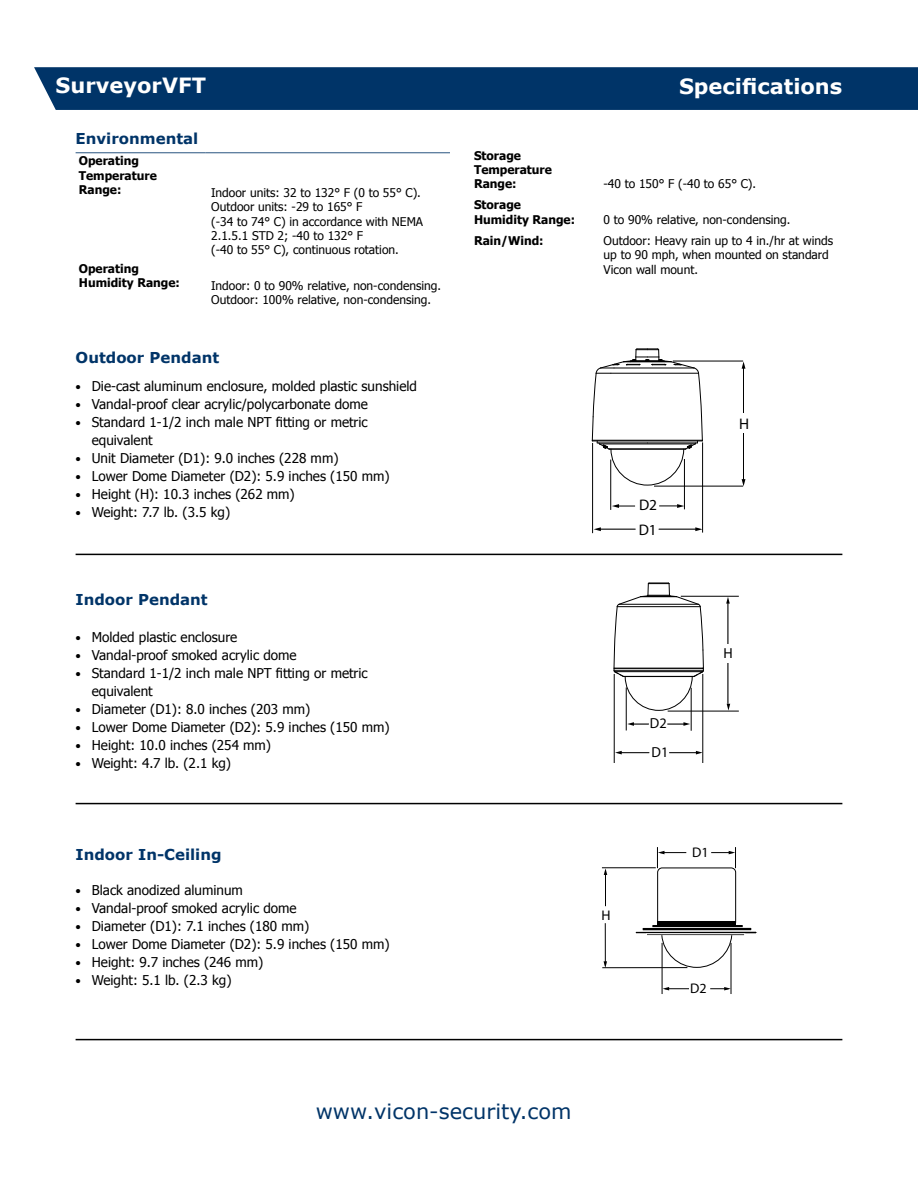
<style>
.page{position:relative;width:918px;height:1188px;background:#fff}
.page>*{position:absolute;margin:0;border:0;box-sizing:border-box;transform-origin:0 0}
.t1{font:700 21px "Verdana";color:#fff}
.t2{font:21px "Verdana";color:#003468}
.t3{font:15.3px "Myriad";color:#000}
.t4{font:700 15px "Verdana";color:#003468}
.t5{font:14.55px "Myriad";color:#000}
.t6{font:13.95px "Myriad";color:#000}
.t7{font:13.5px/18px "Tahoma";color:#000}
.t8{font:12px/14.4px "Tahoma";color:#000}
.t9{font:700 12px/14.4px "Tahoma";color:#000}
.s1{font-size:12px}
</style>
<div class="page">
<div style="left:34px;top:67px;width:884px;height:43px;background:#003468"></div>
<hr style="left:76px;top:152px;width:129px;height:1px;background:#40678e">
<hr style="left:205px;top:152px;width:245px;height:1px;background:#40678e">
<hr style="left:592px;top:443px;width:1px;height:90px;background:#000">
<hr style="left:673px;top:361px;width:70px;height:1px;background:#000">
<hr style="left:654px;top:486px;width:89px;height:1px;background:#000">
<hr style="left:702px;top:442px;width:1px;height:91px;background:#000">
<hr style="left:610px;top:460px;width:1px;height:50px;background:#000">
<hr style="left:684px;top:459px;width:1px;height:50px;background:#000">
<svg style="left:695px;top:527px;width:8px;height:4px"></svg>
<svg style="left:594px;top:527px;width:7px;height:4px"></svg>
<hr style="left:600px;top:529px;width:36px;height:1px;background:#000">
<hr style="left:659px;top:529px;width:37px;height:1px;background:#000">
<svg style="left:612px;top:504px;width:23px;height:4px"></svg>
<svg style="left:659px;top:504px;width:25px;height:4px"></svg>
<svg style="left:742px;top:361px;width:3px;height:8px"></svg>
<svg style="left:742px;top:479px;width:3px;height:7px"></svg>
<hr style="left:743px;top:367px;width:1px;height:113px;background:#000">
<div style="left:739px;top:414px;width:8px;height:19px;background:#fff"></div>
<svg style="left:592px;top:348px;width:111px;height:138px"></svg>
<hr style="left:76px;top:554px;width:766px;height:1px;background:#000">
<hr style="left:76px;top:803px;width:766px;height:1px;background:#000">
<hr style="left:681px;top:596px;width:58px;height:1px;background:#000">
<hr style="left:668px;top:711px;width:71px;height:1px;background:#000">
<svg style="left:726px;top:597px;width:4px;height:7px"></svg>
<svg style="left:727px;top:704px;width:3px;height:7px"></svg>
<hr style="left:728px;top:603px;width:1px;height:101px;background:#000">
<hr style="left:614px;top:674px;width:1px;height:89px;background:#000">
<hr style="left:702px;top:674px;width:1px;height:89px;background:#000">
<svg style="left:615px;top:751px;width:34px;height:3px"></svg>
<svg style="left:669px;top:751px;width:34px;height:3px"></svg>
<hr style="left:626px;top:687px;width:1px;height:43px;background:#000">
<hr style="left:691px;top:688px;width:1px;height:43px;background:#000">
<svg style="left:627px;top:722px;width:22px;height:4px"></svg>
<svg style="left:667px;top:722px;width:23px;height:4px"></svg>
<div style="left:714px;top:644px;width:28px;height:19px;background:#fff"></div>
<svg style="left:613px;top:582px;width:91px;height:129px"></svg>
<div style="left:657px;top:868px;width:79px;height:59px;border:1px solid #000;border-radius:5px"></div>
<hr style="left:602px;top:967px;width:85px;height:1px;background:#000">
<svg style="left:604px;top:923px;width:3px;height:45px"></svg>
<hr style="left:602px;top:867px;width:54px;height:1px;background:#000">
<hr style="left:605px;top:871px;width:1px;height:35px;background:#000">
<svg style="left:604px;top:868px;width:3px;height:7px"></svg>
<hr style="left:731px;top:943px;width:1px;height:51px;background:#000">
<hr style="left:662px;top:943px;width:1px;height:51px;background:#000">
<svg style="left:710px;top:987px;width:21px;height:3px"></svg>
<svg style="left:663px;top:987px;width:26px;height:3px"></svg>
<svg style="left:711px;top:847px;width:25px;height:21px"></svg>
<svg style="left:657px;top:847px;width:29px;height:21px"></svg>
<div style="left:642px;top:927px;width:110px;height:4px;border:1px solid #fff"></div>
<hr style="left:635px;top:931px;width:122px;height:3px;background:#000">
<div style="left:634px;top:930px;width:124px;height:5px;border:1px solid #fff"></div>
<div style="left:646px;top:934px;width:99px;height:2px;border:1px solid #fff"></div>
<svg style="left:661px;top:934px;width:72px;height:34px"></svg>
<hr style="left:652px;top:925px;width:91px;height:2px;background:#000">
<hr style="left:658px;top:922px;width:78px;height:4px;background:#000">
<hr style="left:76px;top:1039px;width:766px;height:1px;background:#000">
<h1 class="t1" style="left:56px;top:71px;width:152px">SurveyorVFT</h1>
<h1 class="t1" style="left:679px;top:71px;width:165px">Specifications</h1>
<p class="t4" style="left:76px;top:128px;width:124px">Environmental</p>
<p class="t9" style="left:79px;top:153px;width:79px">Operating<br>Temperature<br>Range:</p>
<p class="t9" style="left:474px;top:147px;width:79px">Storage<br>Temperature<br>Range:</p>
<p class="t8" style="left:604px;top:176px;width:154px">-40 to 150° F (-40 to 65° C).</p>
<p class="t8" style="left:211px;top:185px;width:213px">Indoor units: 32 to 132° F (0 to 55° C).<br>Outdoor units: -29 to 165° F<br>(-34 to 74° C) in accordance with NEMA<br>2.1.5.1 STD 2; -40 to 132° F<br>(-40 to 55° C), continuous rotation.</p>
<p class="t9" style="left:474px;top:197px;width:103px">Storage<br>Humidity Range:</p>
<p class="t8" style="left:604px;top:212px;width:188px">0 to 90% relative, non-condensing.</p>
<p class="t9" style="left:474px;top:233px;width:71px">Rain/Wind:</p>
<p class="t8" style="left:604px;top:233px;width:231px">Outdoor: Heavy rain up to 4 in./hr at winds up to 90 mph, when mounted on standard<br>Vicon wall mount.</p>
<p class="t9" style="left:79px;top:260px;width:103px">Operating<br>Humidity Range:</p>
<p class="t8" style="left:211px;top:278px;width:231px">Indoor: 0 to 90% relative, non-condensing.<br>Outdoor: 100% relative, non-condensing.</p>
<p class="t4" style="left:76px;top:347px;width:145px">Outdoor Pendant</p>
<p class="t7" style="left:76px;top:376px;width:343px"><span class="s1">•</span> Die-cast aluminum enclosure, molded plastic sunshield</p>
<p class="t7" style="left:76px;top:394px;width:294px"><span class="s1">•</span> Vandal-proof clear acrylic/polycarbonate dome</p>
<p class="t7" style="left:92px;top:412px;width:278px;text-indent:-16px"><span class="s1">•</span> Standard 1-1/2 inch male NPT fitting or metric equivalent</p>
<p class="t7" style="left:76px;top:448px;width:264px"><span class="s1">•</span> Unit Diameter (D1): 9.0 inches (228 mm)</p>
<p class="t7" style="left:76px;top:466px;width:316px"><span class="s1">•</span> Lower Dome Diameter (D2): 5.9 inches (150 mm)</p>
<p class="t7" style="left:76px;top:484px;width:221px"><span class="s1">•</span> Height (H): 10.3 inches (262 mm)</p>
<p class="t7" style="left:76px;top:502px;width:156px"><span class="s1">•</span> Weight: 7.7 lb. (3.5 kg)</p>
<p class="t4" style="left:76px;top:589px;width:134px">Indoor Pendant</p>
<p class="t7" style="left:76px;top:627px;width:163px"><span class="s1">•</span> Molded plastic enclosure</p>
<p class="t7" style="left:76px;top:645px;width:223px"><span class="s1">•</span> Vandal-proof smoked acrylic dome</p>
<p class="t7" style="left:92px;top:663px;width:278px;text-indent:-16px"><span class="s1">•</span> Standard 1-1/2 inch male NPT fitting or metric equivalent</p>
<p class="t7" style="left:76px;top:699px;width:236px"><span class="s1">•</span> Diameter (D1): 8.0 inches (203 mm)</p>
<p class="t7" style="left:76px;top:717px;width:316px"><span class="s1">•</span> Lower Dome Diameter (D2): 5.9 inches (150 mm)</p>
<p class="t7" style="left:76px;top:735px;width:197px"><span class="s1">•</span> Height: 10.0 inches (254 mm)</p>
<p class="t7" style="left:76px;top:753px;width:157px"><span class="s1">•</span> Weight: 4.7 lb. (2.1 kg)</p>
<p class="t4" style="left:76px;top:843px;width:147px">Indoor In-Ceiling</p>
<p class="t7" style="left:76px;top:881px;width:169px"><span class="s1">•</span> Black anodized aluminum</p>
<p class="t7" style="left:76px;top:899px;width:223px"><span class="s1">•</span> Vandal-proof smoked acrylic dome</p>
<p class="t7" style="left:76px;top:917px;width:235px"><span class="s1">•</span> Diameter (D1): 7.1 inches (180 mm)</p>
<p class="t7" style="left:76px;top:935px;width:316px"><span class="s1">•</span> Lower Dome Diameter (D2): 5.9 inches (150 mm)</p>
<p class="t7" style="left:76px;top:953px;width:189px"><span class="s1">•</span> Height: 9.7 inches (246 mm)</p>
<p class="t7" style="left:76px;top:971px;width:157px"><span class="s1">•</span> Weight: 5.1 lb. (2.3 kg)</p>
<p class="t3" style="left:639px;top:497px;width:20px">D2</p>
<p class="t3" style="left:639px;top:522px;width:20px">D1</p>
<p class="t3" style="left:739px;top:416px;width:12px">H</p>
<p class="t6" style="left:601px;top:908px;width:11px">H</p>
<p class="t5" style="left:650px;top:716px;width:18px">D2</p>
<p class="t5" style="left:652px;top:745px;width:18px">D1</p>
<p class="t5" style="left:723px;top:646px;width:11px">H</p>
<p class="t6" style="left:692px;top:845px;width:18px">D1</p>
<p class="t6" style="left:690px;top:982px;width:18px">D2</p>
<h1 class="t2" style="left:316px;top:1097px;width:258px">www.vicon-security.com</h1>
</div>
